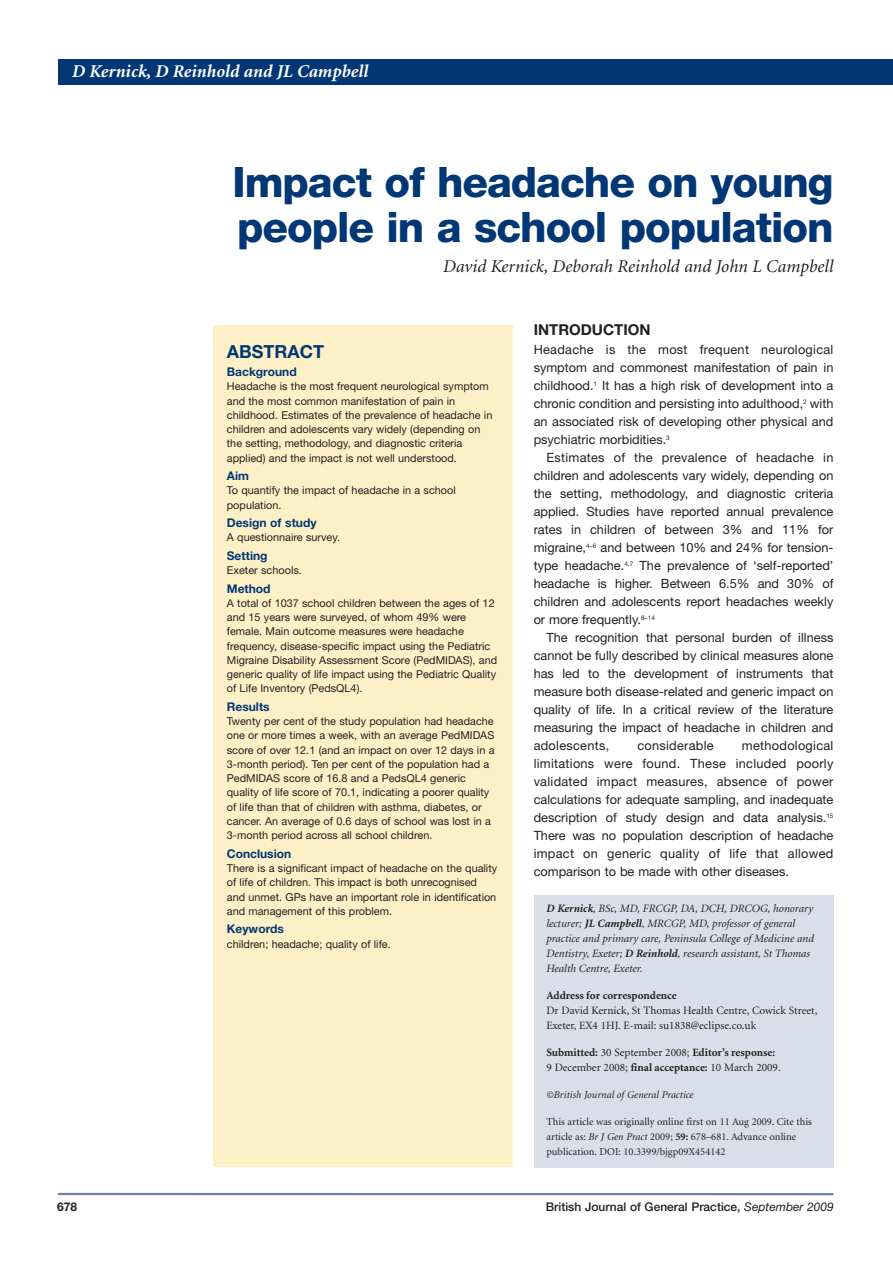
<style>
.page{position:relative;width:893px;height:1263px;background:#fff}
.page>*{position:absolute;margin:0;border:0;box-sizing:border-box;transform-origin:0 0}
.t1{font:800 42px/45px "Helvetica Neue";letter-spacing:-.025em;color:#013775}
.t2{font:italic 18px "Minion";color:#231f20}
.t3{font:italic 700 18px "Minion";color:#fff}
.t4{font:700 18px "Helvetica Neue";color:#013775}
.t5{font:700 15px "Helvetica Neue";color:#231f20}
.t6{font:12.75px/18px "Helvetica Neue";color:#231f20;text-align:justify}
.t7{font:12.75px "Helvetica Neue";letter-spacing:.02em;color:#231f20}
.t8{font:700 12px "Helvetica Neue";color:#013775}
.t9{font:500 12px "Helvetica Neue";color:#231f20}
.t10{font:700 12px "Helvetica Neue";color:#231f20}
.t11{font:italic 11.25px/15px "Minion";color:#231f20}
.t12{font:700 11.25px/15px "Minion";color:#231f20}
.t13{font:11.25px/15px "Minion";color:#231f20}
.t14{font:10.8px/14.2px "Helvetica Neue";color:#231f20}
.t15{font:10.5px/15px "Minion";color:#231f20}
.t16{font:italic 10.5px "Minion";color:#231f20}
.s1{font-weight:700}
.s2{font-weight:400}
.s3{font-style:italic}
.s4{font-weight:400;font-style:italic}
</style>
<div class="page">
<div style="left:534px;top:895px;width:299px;height:272px;background:#dadeeb"></div>
<hr style="left:58px;top:1193px;width:775px;height:2px;background:#6e7fad">
<div style="left:61px;top:60px;width:832px;height:25px;background:#013775"></div>
<div style="left:213px;top:325px;width:299px;height:842px;background:#fef0c6"></div>
<h2 class="t3" style="left:72px;top:64px;width:298px">D Kernick, D Reinhold and JL Campbell</h2>
<h1 class="t1" style="left:233px;top:163px;width:602px">Impact of headache on young people in a school population</h1>
<h2 class="t2" style="left:443px;top:259px;width:392px">David Kernick, Deborah Reinhold and John L Campbell</h2>
<h2 class="t4" style="left:227px;top:345px;width:99px">ABSTRACT</h2>
<p class="t8" style="left:227px;top:368px;width:71px">Background</p>
<p class="t14" style="left:227px;top:380px;width:267px">Headache is the most frequent neurological symptom and the most common manifestation of pain in childhood. Estimates of the prevalence of headache in children and adolescents vary widely (depending on the setting, methodology, and diagnostic criteria applied) and the impact is not well understood.</p>
<p class="t8" style="left:227px;top:472px;width:24px">Aim</p>
<p class="t14" style="left:227px;top:484px;width:230px">To quantify the impact of headache in a school population.</p>
<p class="t8" style="left:227px;top:519px;width:91px">Design of study</p>
<p class="t14" style="left:227px;top:531px;width:115px">A questionnaire survey.</p>
<p class="t8" style="left:227px;top:551px;width:42px">Setting</p>
<p class="t14" style="left:227px;top:564px;width:76px">Exeter schools.</p>
<p class="t8" style="left:227px;top:584px;width:45px">Method</p>
<p class="t14" style="left:227px;top:597px;width:272px">A total of 1037 school children between the ages of 12 and 15 years were surveyed, of whom 49% were female. Main outcome measures were headache frequency, disease-specific impact using the Pediatric Migraine Disability Assessment Score (PedMIDAS), and generic quality of life impact using the Pediatric Quality of Life Inventory (PedsQL4).</p>
<p class="t8" style="left:227px;top:702px;width:44px">Results</p>
<p class="t14" style="left:227px;top:715px;width:269px">Twenty per cent of the study population had headache one or more times a week, with an average PedMIDAS score of over 12.1 (and an impact on over 12 days in a 3-month period). Ten per cent of the population had a PedMIDAS score of 16.8 and a PedsQL4 generic quality of life score of 70.1, indicating a poorer quality of life than that of children with asthma, diabetes, or cancer. An average of 0.6 days of school was lost in a 3-month period across all school children.</p>
<p class="t8" style="left:227px;top:849px;width:66px">Conclusion</p>
<p class="t14" style="left:227px;top:862px;width:272px">There is a significant impact of headache on the quality of life of children. This impact is both unrecognised and unmet. GPs have an important role in identification and management of this problem.</p>
<p class="t8" style="left:227px;top:925px;width:59px">Keywords</p>
<p class="t14" style="left:227px;top:937px;width:165px">children; headache; quality of life.</p>
<h3 class="t5" style="left:534px;top:324px;width:118px">INTRODUCTION</h3>
<p class="t6" style="left:534px;top:342px;width:301px">Headache is the most frequent neurological symptom and commonest manifestation of pain in childhood.<sup>1</sup> It has a high risk of development into a chronic condition and persisting into adulthood,<sup>2</sup> with an associated risk of developing other physical and psychiatric morbidities.<sup>3</sup></p>
<p class="t6" style="left:534px;top:450px;width:301px;text-indent:13px">Estimates of the prevalence of headache in children and adolescents vary widely, depending on the setting, methodology, and diagnostic criteria applied. Studies have reported annual prevalence rates in children of between 3% and 11% for migraine,<sup>4–6</sup> and between 10% and 24% for tension&shy;type headache.<sup>4,7</sup> The prevalence of ‘self-reported’ headache is higher. Between 6.5% and 30% of children and adolescents report headaches weekly or more frequently.<sup>8–14</sup></p>
<p class="t6" style="left:534px;top:630px;width:301px;text-indent:13px">The recognition that personal burden of illness cannot be fully described by clinical measures alone has led to the development of instruments that measure both disease-related and generic impact on quality of life. In a critical review of the literature measuring the impact of headache in children and adolescents,</p>
<p class="t6" style="left:534px;top:738px;width:301px;text-indent:208px">methodological limitations were found. These included poorly validated impact measures, absence of power calculations for adequate sampling, and inadequate description of study design and data analysis.<sup>15<br></sup>There was no population description of headache impact on generic quality of life that allowed comparison to be made with other diseases.</p>
<p class="t11" style="left:546px;top:902px;width:269px"><span class="s1">D Kernick</span>, BSc, MD, FRCGP, DA, DCH, DRCOG, honorary lecturer; <span class="s1">JL Campbell</span>, MRCGP, MD, professor of general practice and primary care, Peninsula College of Medicine and Dentistry, Exeter; <span class="s1">D Reinhold</span>, research assistant, St Thomas Health Centre, Exeter.</p>
<p class="t12" style="left:546px;top:989px;width:132px">Address for correspondence</p>
<p class="t13" style="left:546px;top:1004px;width:272px">Dr David Kernick, St Thomas Health Centre, Cowick Street,<br>Exeter, EX4 1HJ. E-mail: su1838@eclipse.co.uk</p>
<p class="t12" style="left:546px;top:1046px;width:236px">Submitted: <span class="s2">30 September 2008;</span> Editor’s response:<br><span class="s2">9 December 2008;</span> final acceptance: <span class="s2">10 March 2009.</span></p>
<p class="t16" style="left:546px;top:1091px;width:149px">©British Journal of General Practice</p>
<p class="t15" style="left:546px;top:1115px;width:267px">This article was originally online first on 11 Aug 2009. Cite this article as: <span class="s3">Br J Gen Pract</span> 2009; <span class="s1">59:</span> 678–681. Advance online publication. DOI: 10.3399/bjgp09X454142</p>
<p class="t7" style="left:637px;top:741px;width:78px">considerable</p>
<p class="t10" style="left:57px;top:1202px;width:22px">678</p>
<p class="t9" style="left:546px;top:1202px;width:290px">British Journal of General Practice, <span class="s4">September 2009</span></p>
</div>
